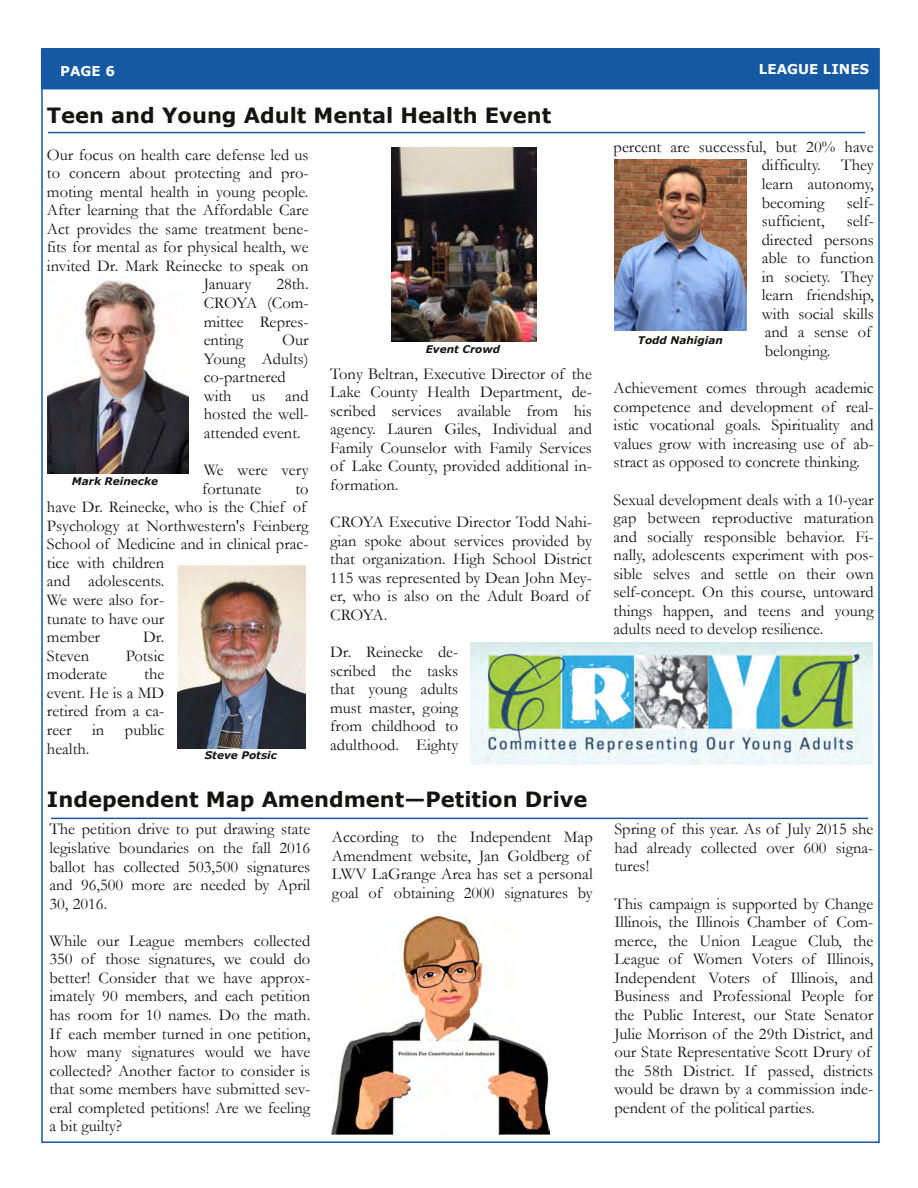
<style>
.page{position:relative;width:918px;height:1188px;background:#fff}
.page>*{position:absolute;margin:0;border:0;box-sizing:border-box;transform-origin:0 0}
.t1{font:700 21px "Verdana";color:#161413}
.t2{font:16.5px/18.6px "Garamond";color:#161413;text-align:justify}
.t3{font:700 13.5px "Verdana";color:#fff}
.t4{font:italic 700 10.5px "Verdana";color:#161413}
</style>
<div class="page">
<div style="left:42px;top:50px;width:837px;height:39px;background:#1659a3"></div>
<div style="left:41px;top:49px;width:838px;height:40px;border:2px solid #1659a3"></div>
<hr style="left:51px;top:818px;width:817px;height:1px;background:#1659a3">
<hr style="left:48px;top:132px;width:817px;height:1px;background:#1659a3">
<img style="left:48px;top:277px;width:140px;height:197px">
<img style="left:178px;top:565px;width:128px;height:183px">
<img style="left:470px;top:643px;width:403px;height:122px">
<img style="left:391px;top:148px;width:146px;height:194px">
<img style="left:614px;top:160px;width:132px;height:171px">
<img style="left:331px;top:916px;width:219px;height:219px">
<p class="t3" style="left:60px;top:61px;width:56px">PAGE 6</p>
<p class="t3" style="left:759px;top:60px;width:112px">LEAGUE LINES</p>
<p class="t1" style="left:47px;top:100px;width:506px">Teen and Young Adult Mental Health Event</p>
<p class="t2" style="left:47px;top:145px;width:263px">Our focus on health care defense led us</p>
<p class="t2" style="left:47px;top:164px;width:263px">to concern about protecting and pro-</p>
<p class="t2" style="left:47px;top:182px;width:263px">moting mental health in young people.</p>
<p class="t2" style="left:47px;top:201px;width:263px">After learning that the Affordable Care</p>
<p class="t2" style="left:47px;top:220px;width:263px">Act provides the same treatment bene-</p>
<p class="t2" style="left:47px;top:238px;width:263px">fits for mental as for physical health, we</p>
<p class="t2" style="left:47px;top:257px;width:263px">invited Dr. Mark Reinecke to speak on</p>
<p class="t2" style="left:204px;top:275px;width:49px">January</p>
<p class="t2" style="left:762px;top:138px;width:114px;text-indent:-148px">percent are successful, but 20% have difficulty. They learn autonomy, becoming</p>
<p class="t2" style="left:847px;top:193px;width:29px">self-</p>
<p class="t2" style="left:762px;top:212px;width:114px;text-align:left;text-indent:85px">self&shy;directed persons able to function in society. They learn friendship, with social skills and a sense of belonging.</p>
<p class="t2" style="left:614px;top:379px;width:262px">Achievement comes through academic competence and development of real&shy;istic vocational goals. Spirituality and values grow with increasing use of ab&shy;stract as opposed to concrete thinking.</p>
<p class="t2" style="left:614px;top:490px;width:262px">Sexual development deals with a 10-year gap between reproductive maturation and socially responsible behavior. Fi&shy;nally, adolescents experiment with pos&shy;sible selves and settle on their own self-concept. On this course, untoward things happen, and teens and young adults need to develop resilience.</p>
<p class="t2" style="left:762px;top:212px;width:64px">sufficient,</p>
<p class="t2" style="left:204px;top:275px;width:106px;text-indent:73px">28th.<br>CROYA (Com&shy;mittee Repres&shy;enting</p>
<p class="t2" style="left:204px;top:331px;width:106px;text-align:left;text-indent:78px">Our<br>Young Adults) co-partnered with us and hosted the well&shy;attended event.</p>
<p class="t2" style="left:202px;top:461px;width:108px">We were very fortunate</p>
<p class="t4" style="left:638px;top:332px;width:87px">Todd Nahigian</p>
<p class="t4" style="left:426px;top:341px;width:76px">Event Crowd</p>
<p class="t2" style="left:330px;top:364px;width:263px">Tony Beltran, Executive Director of the Lake County Health Department, de&shy;scribed services available from his agency. Lauren Giles, Individual and Family Counselor with Family Services of Lake County, provided additional in&shy;formation.</p>
<p class="t2" style="left:330px;top:513px;width:263px;text-align:left">CROYA Executive Director Todd Nahi&shy;gian spoke about services provided by that organization. High School District<br>115 was represented by Dean John Mey&shy;er, who is also on the Adult Board of<br>CROYA.</p>
<p class="t2" style="left:330px;top:643px;width:130px">Dr. Reinecke de&shy;scribed the tasks that young adults must master, going from childhood to adulthood. Eighty</p>
<p class="t4" style="left:72px;top:473px;width:88px">Mark Reinecke</p>
<p class="t2" style="left:47px;top:479px;width:263px;text-align:left;text-indent:248px">to have Dr. Reinecke, who is the Chief of<br>Psychology at Northwestern's Feinberg<br>School of Medicine and in clinical prac&shy;tice with children<br>and adolescents.<br>We were also for-<br>tunate to have our<br>member</p>
<p class="t2" style="left:143px;top:628px;width:23px">Dr.</p>
<p class="t2" style="left:47px;top:646px;width:44px">Steven</p>
<p class="t2" style="left:126px;top:646px;width:40px">Potsic</p>
<p class="t2" style="left:47px;top:665px;width:62px">moderate</p>
<p class="t2" style="left:47px;top:665px;width:119px;text-indent:97px">the event. He is a MD retired from a ca&shy;reer in public health.</p>
<p class="t4" style="left:205px;top:748px;width:74px">Steve Potsic</p>
<p class="t1" style="left:47px;top:785px;width:542px">Independent Map Amendment—Petition Drive</p>
<p class="t2" style="left:50px;top:820px;width:262px">The petition drive to put drawing state legislative boundaries on the fall 2016 ballot has collected 503,500 signatures and 96,500 more are needed by April 30, 2016.</p>
<p class="t2" style="left:49px;top:932px;width:262px">While our League members collected 350 of those signatures, we could do better! Consider that we have approx&shy;imately 90 members, and each petition has room for 10 names. Do the math.<br>If each member turned in one petition, how many signatures would we have collected? Another factor to consider is that some members have submitted sev&shy;eral completed petitions! Are we feeling a bit guilty?</p>
<p class="t2" style="left:332px;top:828px;width:262px;text-align:left">According to the Independent Map Amendment website, Jan Goldberg of LWV LaGrange Area has set a personal goal of obtaining 2000 signatures by</p>
<p class="t2" style="left:614px;top:820px;width:260px">Spring of this year. As of July 2015 she had already collected over 600 signa&shy;tures!</p>
<p class="t2" style="left:614px;top:894px;width:260px;text-align:left">This campaign is supported by Change Illinois, the Illinois Chamber of Com&shy;merce, the Union League Club, the League of Women Voters of Illinois, Independent Voters of Illinois, and Business and Professional People for the Public Interest, our State Senator Julie Morrison of the 29th District, and our State Representative Scott Drury of the 58th District. If passed, districts would be drawn by a commission inde&shy;pendent of the political parties.</p>
</div>
